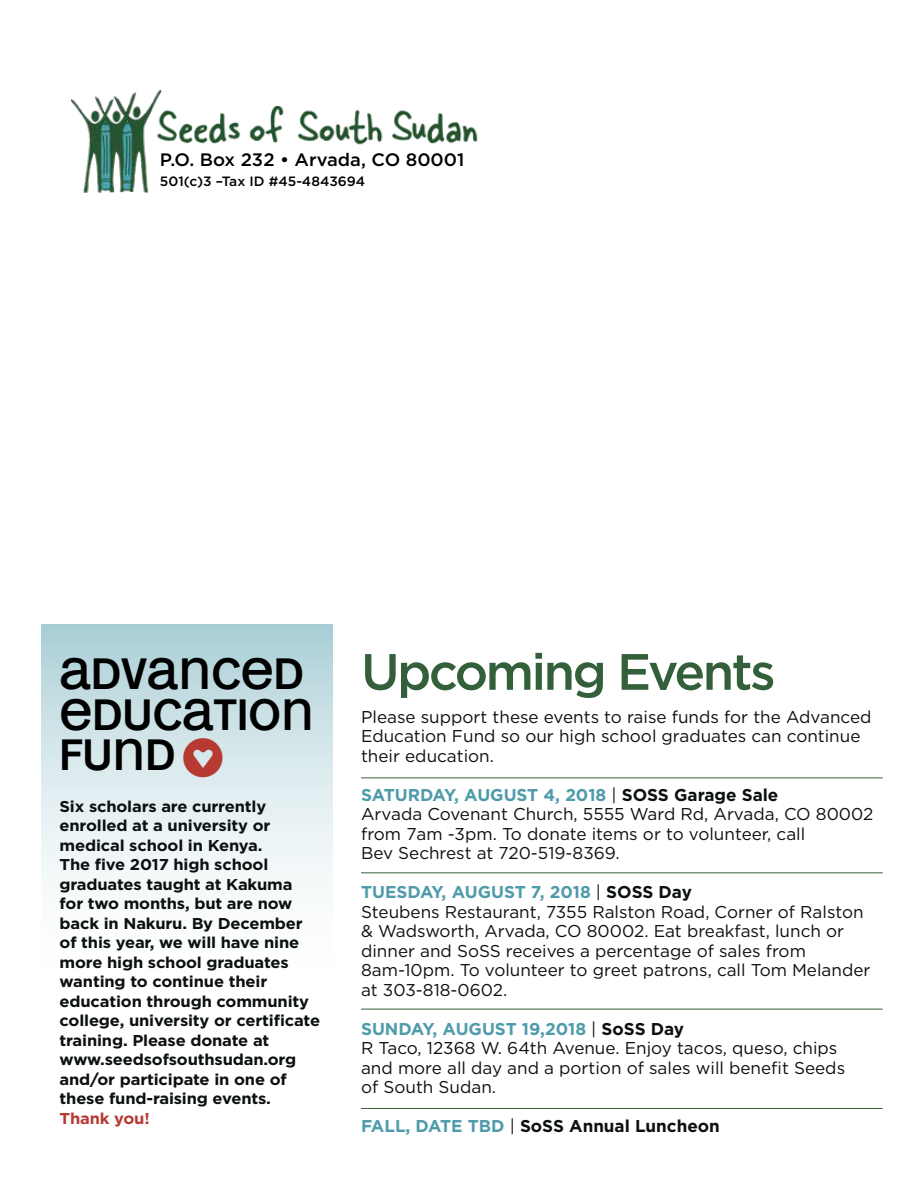
<style>
.page{position:relative;width:918px;height:1188px;background:#fff}
.page>*{position:absolute;margin:0;border:0;box-sizing:border-box;transform-origin:0 0}
.t1{font:500 51px "Gotham";letter-spacing:-.05em;color:#33603a}
.t2{font:43.5px/40.5px "Mono Alphabet";color:#000}
.t3{font:500 18px "Gotham";color:#000}
.t4{font:17.1px/19.5px "Gotham";color:#0c1010}
.t5{font:700 17.1px "Gotham";color:#0c1010}
.t6{font:700 15.6px/19.5px "Gotham";letter-spacing:-.01em;color:#0c1010;scale:1.05 1}
.t7{font:700 15.6px "Gotham";letter-spacing:-.01em;color:#b63932;scale:1.05 1}
.t8{font:500 13.5px "Gotham";color:#000}
.s1{font-weight:700;color:#4f9baa}
.s2{font-weight:700}
.s3{color:#4f9baa}
.s4{font-weight:400}
</style>
<div class="page">
<svg style="left:41px;top:624px;width:292px;height:257px;background:#d3e5e9"></svg>
<img style="left:71px;top:90px;width:90px;height:103px">
<img style="left:155px;top:106px;width:323px;height:45px">
<hr style="left:361px;top:778px;width:522px;height:1px;background:#33603a">
<hr style="left:361px;top:872px;width:522px;height:1px;background:#33603a">
<hr style="left:361px;top:1009px;width:522px;height:1px;background:#33603a">
<hr style="left:361px;top:1108px;width:522px;height:1px;background:#33603a">
<div style="left:184px;top:738px;width:39px;height:39px;background:#d8e9ec"></div>
<p class="t3" style="left:160px;top:148px;width:306px">P.O. Box 232 • Arvada, CO 80001</p>
<p class="t8" style="left:160px;top:172px;width:207px">501(c)3 –Tax ID #45-4843694</p>
<h2 class="t2" style="left:60px;top:654px;width:256px">ADVANCED<br>EDUCATION<br>FUND</h2>
<p class="t6" style="left:60px;top:796px;width:250px">Six scholars are currently enrolled at a university or medical school in Kenya.<br>The five 2017 high school graduates taught at Kakuma<br>for two months, but are now back in Nakuru. By December of this year, we will have nine more high school graduates wanting to continue their education through community college, university or certificate training. Please donate at www.seedsofsouthsudan.org and/or participate in one of these fund-raising events.</p>
<p class="t7" style="left:60px;top:1108px;width:87px">Thank you!</p>
<h1 class="t1" style="left:361px;top:638px;width:416px">Upcoming Events</h1>
<p class="t4" style="left:361px;top:707px;width:512px">Please support these events to raise funds for the Advanced<br>Education Fund so our high school graduates can continue their education.</p>
<p class="t4" style="left:361px;top:785px;width:514px"><span class="s1">SATURDAY, AUGUST 4, 2018</span> | <span class="s2">SOSS Garage Sale<br></span>Arvada Covenant Church, 5555 Ward Rd, Arvada, CO 80002 from 7am -3pm. To donate items or to volunteer, call<br>Bev Sechrest at 720-519-8369.</p>
<p class="t4" style="left:361px;top:882px;width:511px"><span class="s1">TUESDAY, AUGUST 7, 2018</span> | <span class="s2">SOSS Day<br></span>Steubens Restaurant, 7355 Ralston Road, Corner of Ralston &amp; Wadsworth, Arvada, CO 80002. Eat breakfast, lunch or dinner and SoSS receives a percentage of sales from 8am-10pm. To volunteer to greet patrons, call Tom Melander at 303-818-0602.</p>
<p class="t4" style="left:361px;top:1019px;width:486px"><span class="s1">SUNDAY, AUGUST 19,2018</span> | <span class="s2">SoSS Day<br></span>R Taco, 12368 W. 64th Avenue. Enjoy tacos, queso, chips and more all day and a portion of sales will benefit Seeds of South Sudan.</p>
<p class="t5" style="left:361px;top:1115px;width:360px"><span class="s3">FALL, DATE TBD</span> <span class="s4">|</span> SoSS Annual Luncheon</p>
</div>
